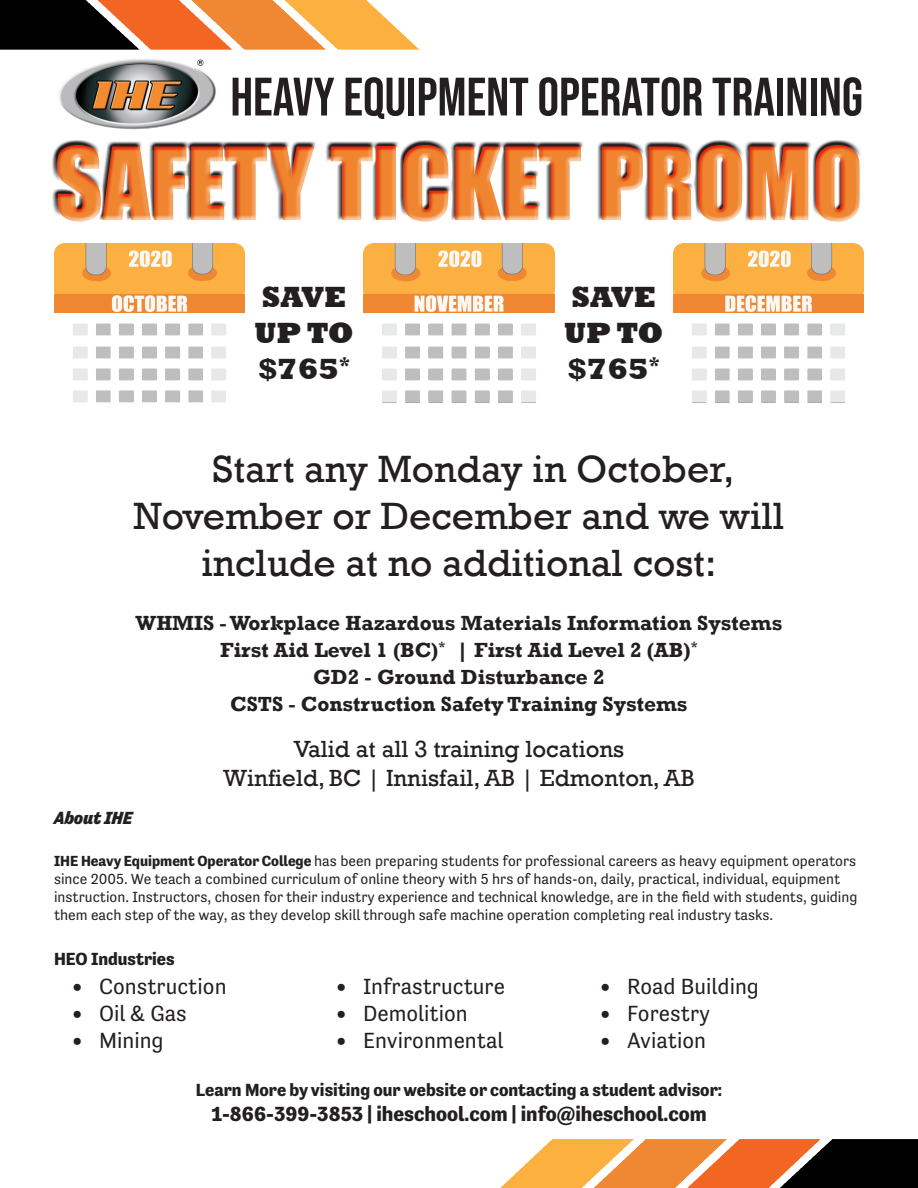
<style>
.page{position:relative;width:918px;height:1188px;background:#fff}
.page>*{position:absolute;margin:0;border:0;box-sizing:border-box;transform-origin:0 0}
.t1{font:93px "Impact";color:#ef852f}
.t2{font:54px "Bebas Neue";color:#231f20}
.t3{font:39px "Rockwell";color:#231f20}
.t4{font:800 30px/36px "Rockwell";color:#231f20}
.t5{font:24px "Rockwell";color:#231f20}
.t6{font:22.5px "Tenso";color:#231f20}
.t7{font:700 21px "Rockwell";color:#231f20}
.t8{font:700 21px "Tenso";color:#231f20}
.t9{font:700 18px "Tenso";color:#231f20}
.t10{font:italic 900 18px "Tenso";color:#231f20}
.t11{font:15px/18px "Tenso";color:#231f20}
.s1{font-weight:700}
</style>
<div class="page">
<img style="left:59px;top:59px;width:157px;height:71px">
<img style="left:364px;top:243px;width:190px;height:160px">
<img style="left:54px;top:243px;width:191px;height:160px">
<svg style="left:53px;top:141px;width:807px;height:80px"></svg>
<img style="left:500px;top:1139px;width:418px;height:49px">
<img style="left:0;top:0;width:420px;height:50px">
<img style="left:673px;top:243px;width:191px;height:160px">
<p class="t2" style="left:230px;top:66px;width:634px">HEAVY EQUIPMENT OPERATOR TRAINING</p>
<h1 class="t1" style="left:55px;top:111px;width:810px">SAFETY TICKET PROMO</h1>
<p class="t4" style="left:262px;top:280px;width:86px">SAVE</p>
<p class="t4" style="left:255px;top:316px;width:101px">UP TO $765<sup>*</sup></p>
<p class="t4" style="left:571px;top:280px;width:86px">SAVE</p>
<p class="t4" style="left:564px;top:316px;width:101px">UP TO $765<sup>*</sup></p>
<p class="t3" style="left:213px;top:447px;width:524px">Start any Monday in October,</p>
<p class="t3" style="left:134px;top:494px;width:652px">November or December and we will</p>
<p class="t3" style="left:202px;top:540px;width:516px">include at no additional cost:</p>
<p class="t7" style="left:136px;top:610px;width:648px">WHMIS - Workplace Hazardous Materials Information Systems</p>
<p class="t7" style="left:220px;top:637px;width:479px">First Aid Level 1 (BC)<sup>*</sup> | First Aid Level 2 (AB)<sup>*</sup></p>
<p class="t7" style="left:313px;top:664px;width:293px">GD2 - Ground Disturbance 2</p>
<p class="t7" style="left:230px;top:691px;width:459px">CSTS - Construction Safety Training Systems</p>
<p class="t10" style="left:54px;top:807px;width:80px">About IHE</p>
<p class="t5" style="left:294px;top:735px;width:332px">Valid at all 3 training locations</p>
<p class="t5" style="left:223px;top:764px;width:473px">Winfield, BC | Innisfail, AB | Edmonton, AB</p>
<p class="t11" style="left:54px;top:852px;width:805px"><span class="s1">IHE Heavy Equipment Operator College</span> has been preparing students for professional careers as heavy equipment operators since 2005. We teach a combined curriculum of online theory with 5 hrs of hands-on, daily, practical, individual, equipment instruction. Instructors, chosen for their industry experience and technical knowledge, are in the field with students, guiding them each step of the way, as they develop skill through safe machine operation completing real industry tasks.</p>
<p class="t9" style="left:54px;top:949px;width:122px">HEO Industries</p>
<p class="t6" style="left:72px;top:973px;width:156px">• Construction</p>
<p class="t6" style="left:72px;top:1000px;width:116px">• Oil &amp; Gas</p>
<p class="t6" style="left:72px;top:1027px;width:93px">• Mining</p>
<p class="t6" style="left:336px;top:973px;width:171px">• Infrastructure</p>
<p class="t6" style="left:336px;top:1000px;width:133px">• Demolition</p>
<p class="t6" style="left:336px;top:1027px;width:169px">• Environmental</p>
<p class="t6" style="left:600px;top:973px;width:161px">• Road Building</p>
<p class="t6" style="left:600px;top:1000px;width:112px">• Forestry</p>
<p class="t6" style="left:600px;top:1027px;width:108px">• Aviation</p>
<p class="t9" style="left:196px;top:1079px;width:528px">Learn More by visiting our website or contacting a student advisor:</p>
<p class="t8" style="left:211px;top:1102px;width:497px">1-866-399-3853 | iheschool.com | info@iheschool.com</p>
</div>
